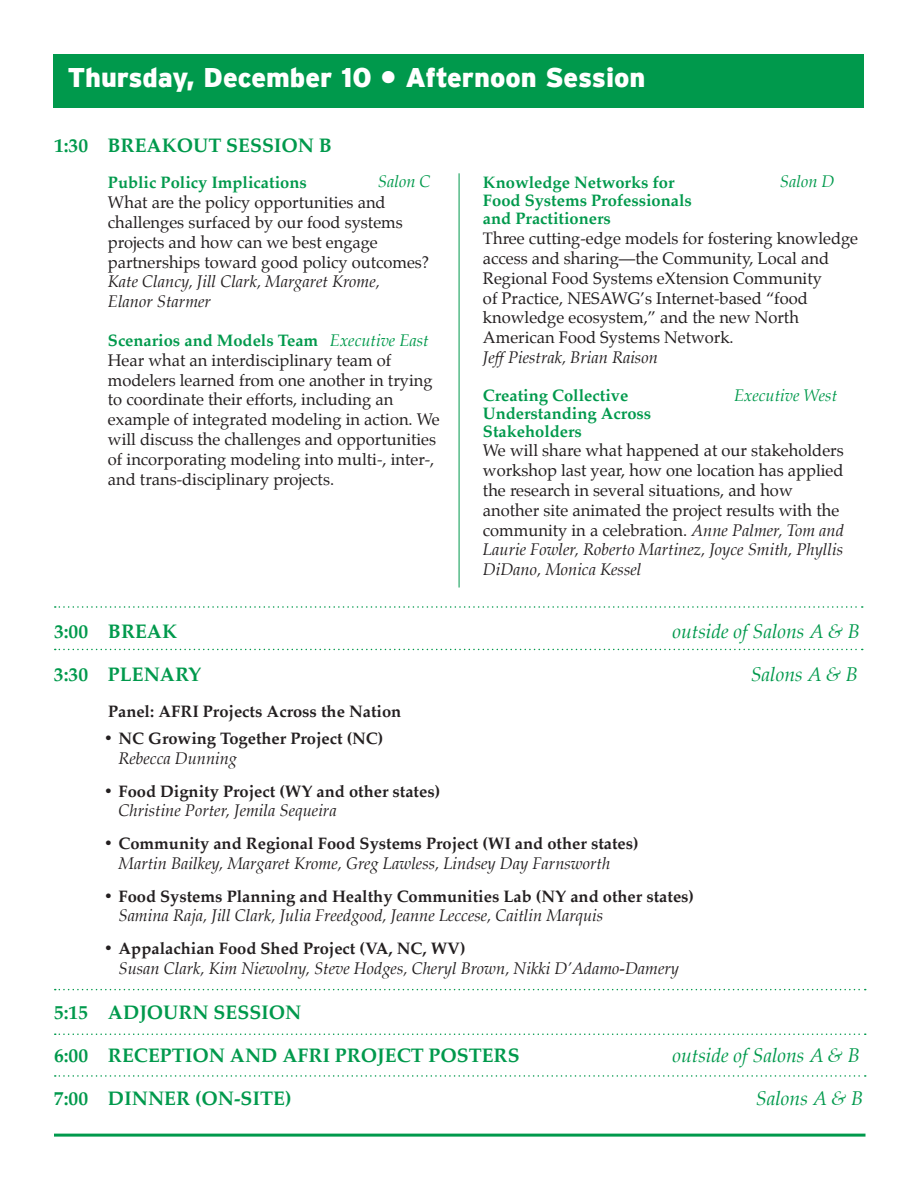
<style>
.page{position:relative;width:918px;height:1188px;background:#fff}
.page>*{position:absolute;margin:0;border:0;box-sizing:border-box;transform-origin:0 0}
.t1{font:900 27px "Interstate";color:#fff}
.t2{font:700 19.5px "Palatino";color:#00994c}
.t3{font:italic 19.5px "Palatino";color:#00994c}
.t4{font:16.5px/19.8px "Palatino";color:#231f20}
.t5{font:italic 16.5px/19.5px "Palatino";color:#231f20}
.t6{font:700 16.5px "Palatino";color:#231f20}
.t7{font:700 16.5px/18px "Palatino";color:#00994c}
.t8{font:italic 16.5px "Palatino";color:#00994c}
.s1{font-style:italic}
</style>
<div class="page">
<div style="left:54px;top:54px;width:810px;height:54px;background:#00994c"></div>
<svg style="left:55px;top:606px;width:808px;height:2px"></svg>
<svg style="left:55px;top:649px;width:808px;height:1px"></svg>
<hr style="left:54px;top:1134px;width:812px;height:3px;background:#00994c">
<svg style="left:55px;top:1034px;width:811px;height:1px"></svg>
<svg style="left:55px;top:1075px;width:811px;height:2px"></svg>
<svg style="left:55px;top:989px;width:811px;height:1px"></svg>
<hr style="left:459px;top:173px;width:1px;height:415px;background:#00994c">
<h1 class="t1" style="left:67px;top:62px;width:580px">Thursday, December 10 • Afternoon Session</h1>
<p class="t2" style="left:54px;top:129px;width:279px">1:30 BREAKOUT SESSION B</p>
<p class="t8" style="left:378px;top:167px;width:54px">Salon C</p>
<p class="t8" style="left:780px;top:167px;width:56px">Salon D</p>
<p class="t7" style="left:108px;top:173px;width:200px">Public Policy Implications</p>
<p class="t4" style="left:108px;top:193px;width:323px">What are the policy opportunities and challenges surfaced by our food systems projects and how can we best engage partnerships toward good policy outcomes?</p>
<p class="t5" style="left:108px;top:271px;width:273px">Kate Clancy, Jill Clark, Margaret Krome,<br>Elanor Starmer</p>
<p class="t7" style="left:108px;top:331px;width:212px">Scenarios and Models Team</p>
<p class="t4" style="left:108px;top:350px;width:333px">Hear what an interdisciplinary team of modelers learned from one another in trying to coordinate their efforts, including an example of integrated modeling in action. We will discuss the challenges and opportunities of incorporating modeling into multi-, inter-, and trans-disciplinary projects.</p>
<p class="t7" style="left:483px;top:173px;width:210px">Knowledge Networks for<br>Food Systems Professionals and Practitioners</p>
<p class="t4" style="left:483px;top:229px;width:377px">Three cutting-edge models for fostering knowledge access and sharing—the Community, Local and Regional Food Systems eXtension Community<br>of Practice, NESAWG’s Internet-based “food knowledge ecosystem,” and the new North American Food Systems Network.</p>
<p class="t5" style="left:483px;top:347px;width:176px">Jeff Piestrak, Brian Raison</p>
<p class="t7" style="left:483px;top:386px;width:170px">Creating Collective<br>Understanding Across<br>Stakeholders</p>
<p class="t4" style="left:483px;top:441px;width:363px">We will share what happened at our stakeholders workshop last year, how one location has applied the research in several situations, and how another site animated the project results with the community in a celebration. <span class="s1">Anne Palmer, Tom and Laurie Fowler, Roberto Martinez, Joyce Smith, Phyllis DiDano, Monica Kessel</span></p>
<p class="t8" style="left:330px;top:327px;width:100px">Executive East</p>
<p class="t8" style="left:734px;top:381px;width:105px">Executive West</p>
<p class="t2" style="left:54px;top:615px;width:125px">3:00 BREAK</p>
<p class="t3" style="left:672px;top:615px;width:189px">outside of Salons A &amp; B</p>
<p class="t2" style="left:54px;top:658px;width:149px">3:30 PLENARY</p>
<p class="t3" style="left:751px;top:658px;width:109px">Salons A &amp; B</p>
<p class="t6" style="left:108px;top:698px;width:295px">Panel: AFRI Projects Across the Nation</p>
<p class="t6" style="left:103px;top:725px;width:281px">• NC Growing Together Project (NC)</p>
<p class="t5" style="left:118px;top:748px;width:120px">Rebecca Dunning</p>
<p class="t6" style="left:103px;top:777px;width:338px">• Food Dignity Project (WY and other states)</p>
<p class="t5" style="left:118px;top:801px;width:220px">Christine Porter, Jemila Sequeira</p>
<p class="t6" style="left:103px;top:830px;width:537px">• Community and Regional Food Systems Project (WI and other states)</p>
<p class="t5" style="left:118px;top:853px;width:493px">Martin Bailkey, Margaret Krome, Greg Lawless, Lindsey Day Farnsworth</p>
<p class="t6" style="left:103px;top:882px;width:592px">• Food Systems Planning and Healthy Communities Lab (NY and other states)</p>
<p class="t5" style="left:118px;top:906px;width:486px">Samina Raja, Jill Clark, Julia Freedgood, Jeanne Leccese, Caitlin Marquis</p>
<p class="t6" style="left:103px;top:935px;width:364px">• Appalachian Food Shed Project (VA, NC, WV)</p>
<p class="t5" style="left:118px;top:958px;width:562px">Susan Clark, Kim Niewolny, Steve Hodges, Cheryl Brown, Nikki D’Adamo-Damery</p>
<p class="t2" style="left:54px;top:996px;width:249px">5:15 ADJOURN SESSION</p>
<p class="t2" style="left:54px;top:1039px;width:467px">6:00 RECEPTION AND AFRI PROJECT POSTERS</p>
<p class="t3" style="left:672px;top:1039px;width:189px">outside of Salons A &amp; B</p>
<p class="t2" style="left:54px;top:1082px;width:239px">7:00 DINNER (ON-SITE)</p>
<p class="t3" style="left:756px;top:1082px;width:109px">Salons A &amp; B</p>
</div>
